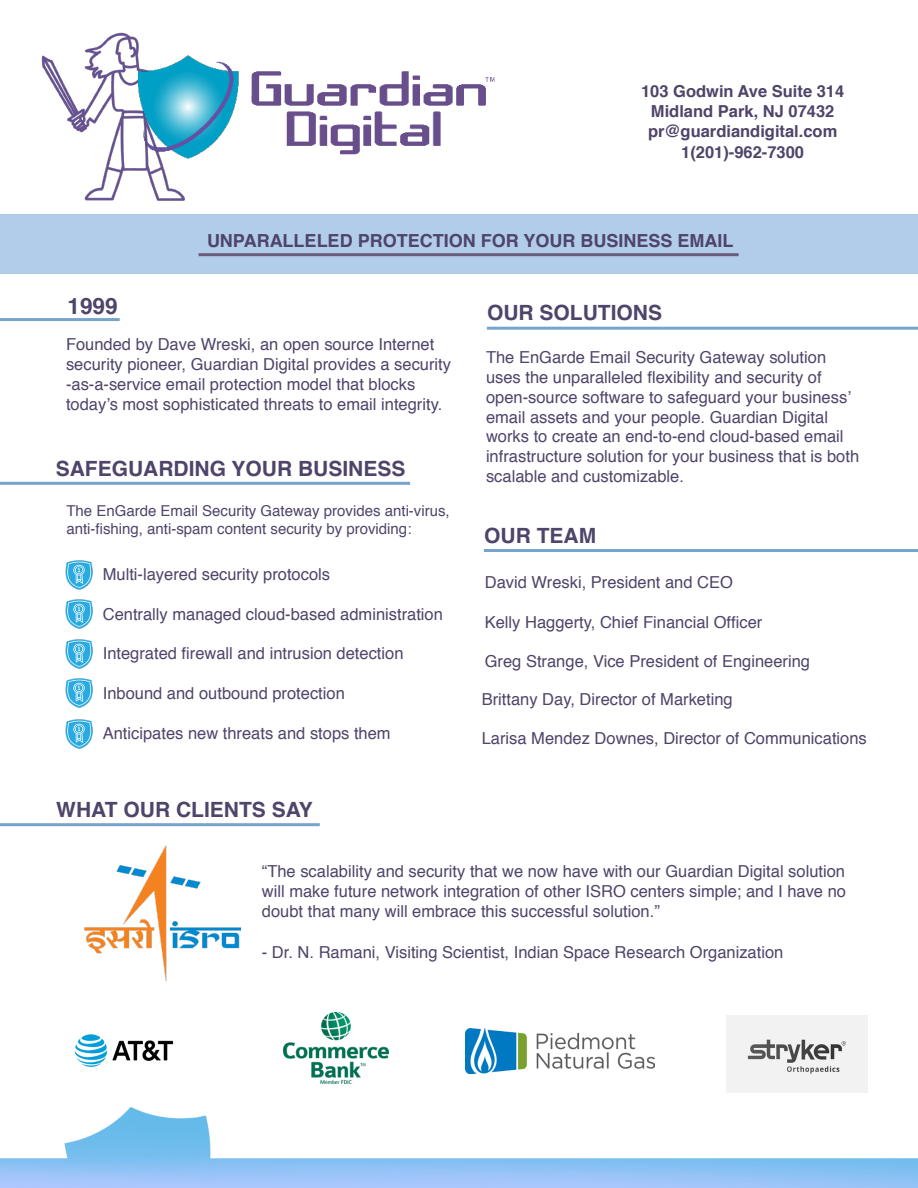
<style>
.page{position:relative;width:918px;height:1188px;background:#fff}
.page>*{position:absolute;margin:0;border:0;box-sizing:border-box;transform-origin:0 0}
.t1{font:700 22.5px "Helvetica";color:#4f4469}
.t2{font:700 21px "Helvetica";color:#4f4469}
.t3{font:700 18px "Helvetica";color:#4f4469}
.t4{font:16.5px/19.8px "Helvetica";color:#4f4469;text-align:justify}
.t5{font:700 16.5px "Helvetica";color:#4f4469}
.t6{font:15px/18px "Helvetica";color:#4f4469}
</style>
<div class="page">
<img style="left:0;top:32px;width:918px;height:1156px">
<p class="t5" style="left:641px;top:78px;width:205px">103 Godwin Ave Suite 314</p>
<p class="t5" style="left:651px;top:98px;width:185px">Midland Park, NJ 07432</p>
<p class="t5" style="left:648px;top:118px;width:191px">pr@guardiandigital.com</p>
<p class="t5" style="left:681px;top:139px;width:124px">1(201)-962-7300</p>
<p class="t1" style="left:68px;top:288px;width:52px">1999</p>
<p class="t3" style="left:207px;top:226px;width:528px">UNPARALLELED PROTECTION FOR YOUR BUSINESS EMAIL</p>
<p class="t2" style="left:487px;top:296px;width:177px">OUR SOLUTIONS</p>
<p class="t4" style="left:66px;top:335px;width:370px">Founded by Dave Wreski, an open source Internet</p>
<p class="t4" style="left:66px;top:355px;width:387px">security pioneer, Guardian Digital provides a security</p>
<p class="t4" style="left:66px;top:375px;width:351px">-as-a-service email protection model that blocks</p>
<p class="t4" style="left:66px;top:395px;width:378px">today’s most sophisticated threats to email integrity.</p>
<p class="t2" style="left:56px;top:452px;width:351px">SAFEGUARDING YOUR BUSINESS</p>
<p class="t6" style="left:66px;top:502px;width:385px">The EnGarde Email Security Gateway provides anti-virus, anti-fishing, anti-spam content security by providing:</p>
<p class="t4" style="left:103px;top:565px;width:229px">Multi-layered security protocols</p>
<p class="t4" style="left:103px;top:605px;width:342px">Centrally managed cloud-based administration</p>
<p class="t4" style="left:103px;top:644px;width:302px">Integrated firewall and intrusion detection</p>
<p class="t4" style="left:103px;top:684px;width:244px">Inbound and outbound protection</p>
<p class="t4" style="left:103px;top:723px;width:289px">Anticipates new threats and stops them</p>
<p class="t2" style="left:56px;top:793px;width:258px">WHAT OUR CLIENTS SAY</p>
<p class="t4" style="left:486px;top:348px;width:375px;text-align:left">The EnGarde Email Security Gateway solution uses the unparalleled flexibility and security of open-source software to safeguard your business’ email assets and your people. Guardian Digital works to create an end-to-end cloud-based email infrastructure solution for your business that is both scalable and customizable.</p>
<p class="t2" style="left:484px;top:519px;width:113px">OUR TEAM</p>
<p class="t4" style="left:485px;top:573px;width:250px">David Wreski, President and CEO</p>
<p class="t4" style="left:485px;top:612px;width:279px">Kelly Haggerty, Chief Financial Officer</p>
<p class="t4" style="left:485px;top:652px;width:327px">Greg Strange, Vice President of Engineering</p>
<p class="t4" style="left:482px;top:690px;width:252px">Brittany Day, Director of Marketing</p>
<p class="t4" style="left:482px;top:729px;width:387px">Larisa Mendez Downes, Director of Communications</p>
<p class="t4" style="left:262px;top:862px;width:586px">“The scalability and security that we now have with our Guardian Digital solution will make future network integration of other ISRO centers simple; and I have no doubt that many will embrace this successful solution.”</p>
<p class="t4" style="left:262px;top:943px;width:523px">- Dr. N. Ramani, Visiting Scientist, Indian Space Research Organization</p>
</div>
